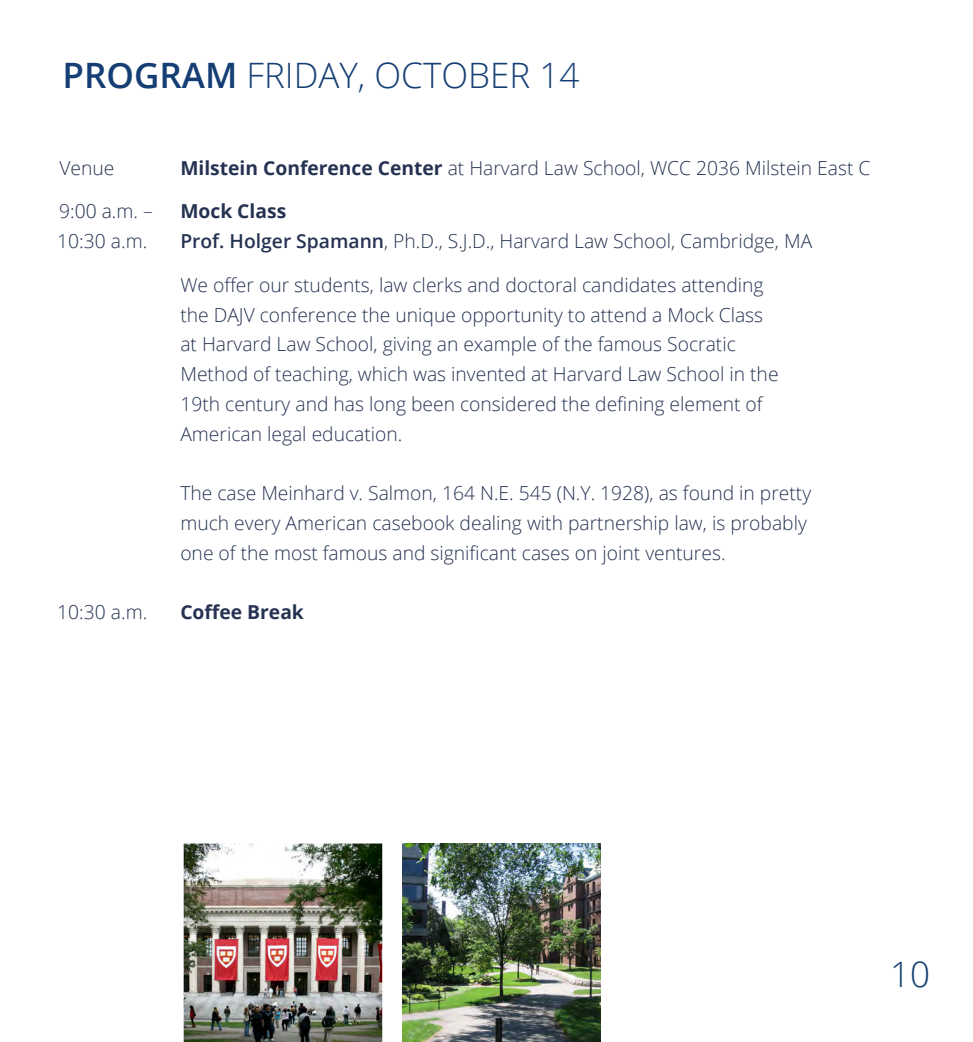
<style>
.page{position:relative;width:973px;height:1042px;background:#fff}
.page>*{position:absolute;margin:0;border:0;box-sizing:border-box;transform-origin:0 0}
.t1{font:300 35px "Open Sans";color:#153f74}
.t2{font:300 19.25px/29.8px "Open Sans";color:#253252}
.t3{font:700 19.25px "Open Sans";color:#253252}
.s1{font-weight:600}
.s2{font-weight:700}
</style>
<div class="page">
<img style="left:184px;top:843px;width:198px;height:199px">
<img style="left:402px;top:843px;width:198px;height:199px">
<h1 class="t1" style="left:63px;top:51px;width:518px"><span class="s1">PROGRAM</span> FRIDAY, OCTOBER 14</h1>
<p class="t2" style="left:59px;top:152px;width:56px">Venue</p>
<p class="t2" style="left:180px;top:152px;width:691px"><span class="s2">Milstein Conference Center</span> at Harvard Law School, WCC 2036 Milstein East C</p>
<p class="t2" style="left:59px;top:196px;width:95px">9:00 a.m. –</p>
<p class="t3" style="left:180px;top:198px;width:107px">Mock Class</p>
<p class="t2" style="left:57px;top:226px;width:91px">10:30 a.m.</p>
<p class="t2" style="left:180px;top:226px;width:633px"><span class="s1">Prof. Holger Spamann</span>, Ph.D., S.J.D., Harvard Law School, Cambridge, MA</p>
<p class="t2" style="left:180px;top:269px;width:599px">We offer our students, law clerks and doctoral candidates attending the DAJV conference the unique opportunity to attend a Mock Class at Harvard Law School, giving an example of the famous Socratic Method of teaching, which was invented at Harvard Law School in the 19th century and has long been considered the defining element of American legal education.</p>
<p class="t2" style="left:180px;top:478px;width:632px">The case Meinhard v. Salmon, 164 N.E. 545 (N.Y. 1928), as found in pretty much every American casebook dealing with partnership law, is probably one of the most famous and significant cases on joint ventures.</p>
<p class="t2" style="left:57px;top:597px;width:91px">10:30 a.m.</p>
<p class="t3" style="left:180px;top:598px;width:125px">Coffee Break</p>
<h1 class="t1" style="left:890px;top:950px;width:41px">10</h1>
</div>
